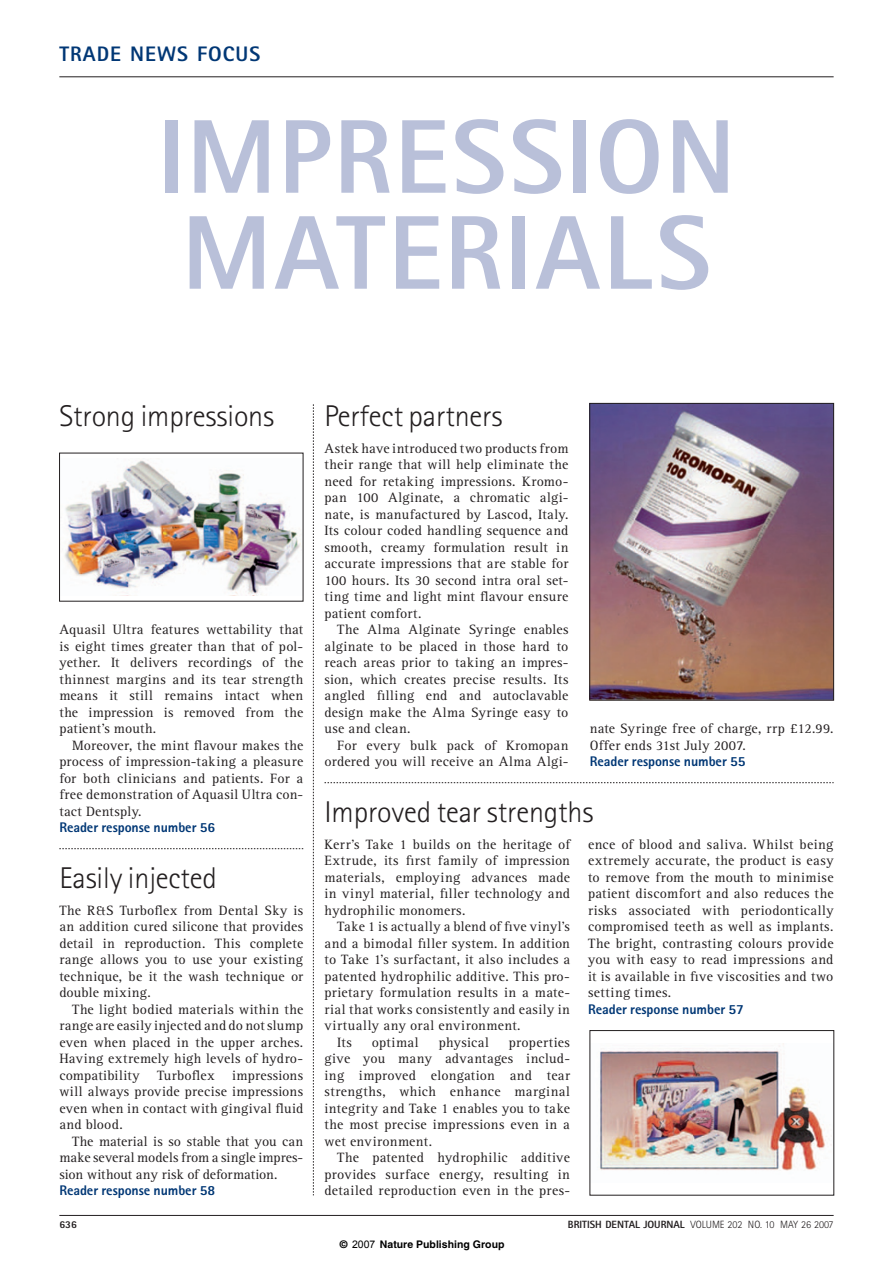
<style>
.page{position:relative;width:893px;height:1263px;background:#fff}
.page>*{position:absolute;margin:0;border:0;box-sizing:border-box;transform-origin:0 0}
.t1{font:800 105px/96px "Rotis Sans Serif";letter-spacing:.025em;color:#b9c0d9}
.t2{font:300 30px "Rotis Sans Serif";letter-spacing:-.005em;color:#231f20}
.t3{font:800 21px "Rotis Sans Serif";letter-spacing:.05em;color:#013775}
.t4{font:13.95px/16.5px "Rotis Serif";letter-spacing:.02em;color:#231f20;text-align:justify}
.t5{font:800 13.95px "Rotis Sans Serif";letter-spacing:-.005em;color:#013775}
.t6{font:13.95px "Rotis Serif";letter-spacing:.04em;color:#231f20}
.t7{font:300 10.5px "Rotis Sans Serif";color:#231f20}
.t8{font:700 10.5px "Helvetica";color:#000}
.t9{font:800 10.5px "Rotis Sans Serif";color:#231f20}
.s1{font-weight:800}
.s2{font-family:"Arial";font-weight:400}
</style>
<div class="page">
<svg style="left:313px;top:404px;width:1px;height:791px"></svg>
<hr style="left:59px;top:77px;width:774px;height:1px;background:#231f20">
<hr style="left:59px;top:1215px;width:774px;height:1px;background:#231f20">
<img style="left:64px;top:460px;width:237px;height:135px">
<img style="left:591px;top:405px;width:240px;height:293px">
<div style="left:589px;top:403px;width:244px;height:297px;border:1px solid #231f20"></div>
<svg style="left:59px;top:848px;width:244px;height:1px"></svg>
<svg style="left:324px;top:782px;width:509px;height:1px"></svg>
<img style="left:600px;top:1044px;width:232px;height:127px">
<div style="left:589px;top:1030px;width:245px;height:165px;border:1px solid #231f20"></div>
<h3 class="t3" style="left:59px;top:47px;width:202px">TRADE NEWS FOCUS</h3>
<h1 class="t1" style="left:157px;top:120px;width:579px">IMPRESSION<br>MATERIALS</h1>
<h2 class="t2" style="left:59px;top:406px;width:216px">Strong impressions</h2>
<h2 class="t2" style="left:324px;top:406px;width:179px">Perfect partners</h2>
<p class="t4" style="left:59px;top:623px;width:245px">Aquasil Ultra features wettability that is eight times greater than that of pol&shy;yether. It delivers recordings of the thinnest margins and its tear strength means it still remains intact when the impression is removed from the patient’s mouth.</p>
<p class="t4" style="left:59px;top:738px;width:245px;text-indent:13px">Moreover, the mint flavour makes the process of impression-taking a pleasure for both clinicians and patients. For a free demonstration of Aquasil Ultra con&shy;tact Dentsply.</p>
<p class="t5" style="left:59px;top:823px;width:157px">Reader response number 56</p>
<h2 class="t2" style="left:59px;top:868px;width:159px">Easily injected</h2>
<p class="t4" style="left:59px;top:903px;width:245px">The R&amp;S Turboflex from Dental Sky is an addition cured silicone that provides detail in reproduction. This complete range allows you to use your existing technique, be it the wash technique or double mixing.</p>
<p class="t4" style="left:59px;top:1002px;width:245px;text-indent:13px">The light bodied materials within the range are easily injected and do not slump even when placed in the upper arches.<br>Having extremely high levels of hydro&shy;compatibility Turboflex impressions will always provide precise impressions even when in contact with gingival fluid and blood.</p>
<p class="t4" style="left:59px;top:1134px;width:245px;text-indent:13px">The material is so stable that you can make several models from a single impres&shy;sion without any risk of deformation.</p>
<p class="t5" style="left:59px;top:1186px;width:157px">Reader response number 58</p>
<p class="t4" style="left:324px;top:441px;width:245px">Astek have introduced two products from their range that will help eliminate the need for retaking impressions. Kromo&shy;pan 100 Alginate, a chromatic algi&shy;nate, is manufactured by Lascod, Italy.<br>Its colour coded handling sequence and smooth, creamy formulation result in accurate impressions that are stable for 100 hours. Its 30 second intra oral set&shy;ting time and light mint flavour ensure patient comfort.</p>
<p class="t4" style="left:324px;top:623px;width:245px;text-indent:13px">The Alma Alginate Syringe enables alginate to be placed in those hard to reach areas prior to taking an impres&shy;sion, which creates precise results. Its angled filling end and autoclavable design make the Alma Syringe easy to use and clean.</p>
<p class="t4" style="left:324px;top:738px;width:245px;text-align:right">For every bulk pack of Kromopan ordered you will receive an Alma Algi-</p>
<p class="t4" style="left:589px;top:722px;width:245px">nate Syringe free of charge, rrp £12.99.<br>Offer ends 31st July 2007.</p>
<p class="t5" style="left:589px;top:757px;width:157px">Reader response number 55</p>
<h2 class="t2" style="left:324px;top:802px;width:270px">Improved tear strengths</h2>
<p class="t4" style="left:324px;top:837px;width:247px">Kerr’s Take 1 builds on the heritage of Extrude, its first family of impression materials, employing advances made in vinyl material, filler technology and hydrophilic monomers.</p>
<p class="t4" style="left:337px;top:920px;width:234px">Take 1 is actually a blend of five vinyl’s</p>
<p class="t4" style="left:324px;top:936px;width:247px">and a bimodal filler system. In addition</p>
<p class="t4" style="left:324px;top:953px;width:247px">to Take 1’s surfactant, it also includes a</p>
<p class="t4" style="left:324px;top:969px;width:247px">patented hydrophilic additive. This pro-</p>
<p class="t4" style="left:324px;top:986px;width:247px">prietary formulation results in a mate-</p>
<p class="t4" style="left:324px;top:1002px;width:247px">rial that works consistently and easily in</p>
<p class="t6" style="left:324px;top:1021px;width:197px">virtually any oral environment.</p>
<p class="t4" style="left:337px;top:1035px;width:16px">Its</p>
<p class="t4" style="left:372px;top:1035px;width:48px">optimal</p>
<p class="t4" style="left:438px;top:1035px;width:52px">physical</p>
<p class="t4" style="left:324px;top:1035px;width:247px;text-indent:184px">properties give you many advantages includ&shy;ing improved elongation and tear strengths, which enhance marginal integrity and Take 1 enables you to take the most precise impressions even in a wet environment.</p>
<p class="t4" style="left:324px;top:1151px;width:247px;text-indent:13px">The patented hydrophilic additive provides surface energy, resulting in detailed reproduction even in the pres-</p>
<p class="t4" style="left:588px;top:837px;width:247px">ence of blood and saliva. Whilst being extremely accurate, the product is easy to remove from the mouth to minimise patient discomfort and also reduces the risks associated with periodontically compromised teeth as well as implants.<br>The bright, contrasting colours provide you with easy to read impressions and it is available in five viscosities and two setting times.</p>
<p class="t5" style="left:588px;top:1004px;width:157px">Reader response number 57</p>
<p class="t9" style="left:59px;top:1221px;width:19px">636</p>
<p class="t7" style="left:568px;top:1221px;width:267px"><span class="s1">BRITISH DENTAL JOURNAL</span> VOLUME 202 NO. 10 MAY 26 2007</p>
<p class="t8" style="left:340px;top:1238px;width:166px">© <span class="s2">2007</span> Nature Publishing Group</p>
</div>
